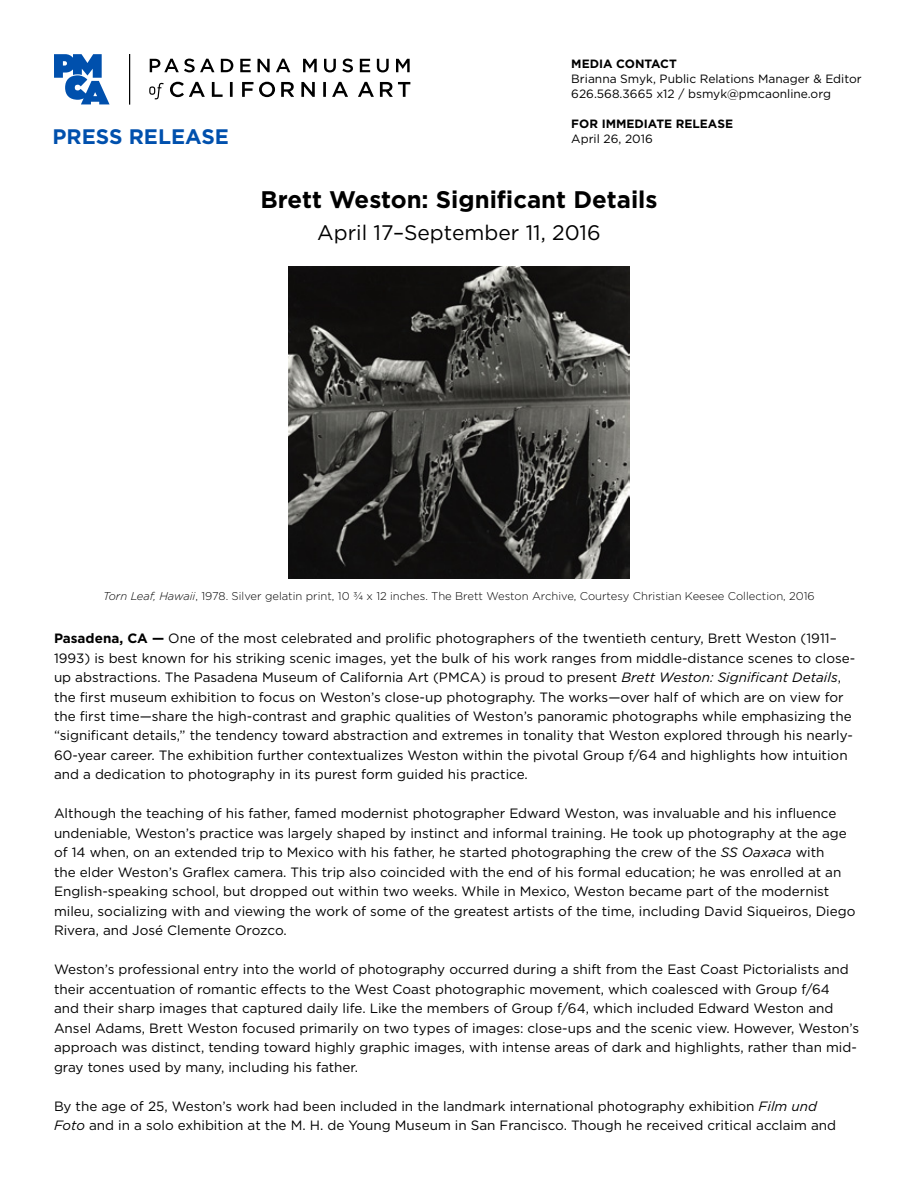
<style>
.page{position:relative;width:918px;height:1188px;background:#fff}
.page>*{position:absolute;margin:0;border:0;box-sizing:border-box;transform-origin:0 0}
.t1{font:700 24px "Gotham";color:#000}
.t2{font:21px "Gotham";color:#000}
.t3{font:700 21px "Gotham";color:#0050ad}
.t4{font:13.5px/19.5px "Gotham";color:#000}
.t5{font:12px/15px "Gotham";color:#000}
.t6{font:700 12px "Gotham";color:#000}
.t7{font:300 11.25px "Gotham";color:#000}
.s1{font-style:italic}
.s2{font-weight:700}
</style>
<div class="page">
<svg style="left:129px;top:54px;width:281px;height:51px"></svg>
<svg style="left:54px;top:54px;width:56px;height:50px"></svg>
<img style="left:288px;top:267px;width:342px;height:312px">
<h2 class="t3" style="left:52px;top:123px;width:178px">PRESS RELEASE</h2>
<p class="t6" style="left:571px;top:56px;width:107px">Media Contact</p>
<p class="t5" style="left:571px;top:71px;width:292px">Brianna Smyk, Public Relations Manager &amp; Editor<br>626.568.3665 x12 / bsmyk@pmcaonline.org</p>
<p class="t6" style="left:571px;top:116px;width:40px">For Immed</p>
<p class="t6" style="left:644px;top:116px;width:50px">iate Release</p>
<p class="t5" style="left:571px;top:131px;width:83px">April 26, 2016</p>
<h1 class="t1" style="left:260px;top:184px;width:399px">Brett Weston: Significant Details</h1>
<h2 class="t2" style="left:317px;top:219px;width:285px">April 17–September 11, 2016</h2>
<p class="t7" style="left:103px;top:589px;width:713px"><span class="s1">Torn Leaf, Hawaii</span>, 1978. Silver gelatin print, 10 3/4 x 12 inches. The Brett Weston Archive, Courtesy Christian Keesee Collection, 2016</p>
<p class="t4" style="left:54px;top:628px;width:803px"><span class="s2">Pasadena, CA —</span> One of the most celebrated and prolific photographers of the twentieth century, Brett Weston (1911– 1993) is best known for his striking scenic images, yet the bulk of his work ranges from middle-distance scenes to close&shy;up abstractions. The Pasadena Museum of California Art (PMCA) is proud to present <span class="s1">Brett Weston: Significant Details</span>, the first museum exhibition to focus on Weston’s close-up photography. The works—over half of which are on view for the first time—share the high-contrast and graphic qualities of Weston’s panoramic photographs while emphasizing the “significant details,” the tendency toward abstraction and extremes in tonality that Weston explored through his nearly-60-year career. The exhibition further contextualizes Weston within the pivotal Group f/64 and highlights how intuition and a dedication to photography in its purest form guided his practice.</p>
<p class="t4" style="left:54px;top:804px;width:803px">Although the teaching of his father, famed modernist photographer Edward Weston, was invaluable and his influence undeniable, Weston’s practice was largely shaped by instinct and informal training. He took up photography at the age of 14 when, on an extended trip to Mexico with his father, he started photographing the crew of the <span class="s1">SS Oaxaca</span> with<br>the elder Weston’s Graflex camera. This trip also coincided with the end of his formal education; he was enrolled at an English-speaking school, but dropped out within two weeks. While in Mexico, Weston became part of the modernist mileu, socializing with and viewing the work of some of the greatest artists of the time, including David Siqueiros, Diego Rivera, and José Clemente Orozco.</p>
<p class="t4" style="left:54px;top:960px;width:807px">Weston’s professional entry into the world of photography occurred during a shift from the East Coast Pictorialists and their accentuation of romantic effects to the West Coast photographic movement, which coalesced with Group f/64<br>and their sharp images that captured daily life. Like the members of Group f/64, which included Edward Weston and Ansel Adams, Brett Weston focused primarily on two types of images: close-ups and the scenic view. However, Weston’s approach was distinct, tending toward highly graphic images, with intense areas of dark and highlights, rather than mid&shy;gray tones used by many, including his father.</p>
<p class="t4" style="left:54px;top:1096px;width:784px">By the age of 25, Weston’s work had been included in the landmark international photography exhibition <span class="s1">Film und<br>Foto</span> and in a solo exhibition at the M. H. de Young Museum in San Francisco. Though he received critical acclaim and</p>
</div>
